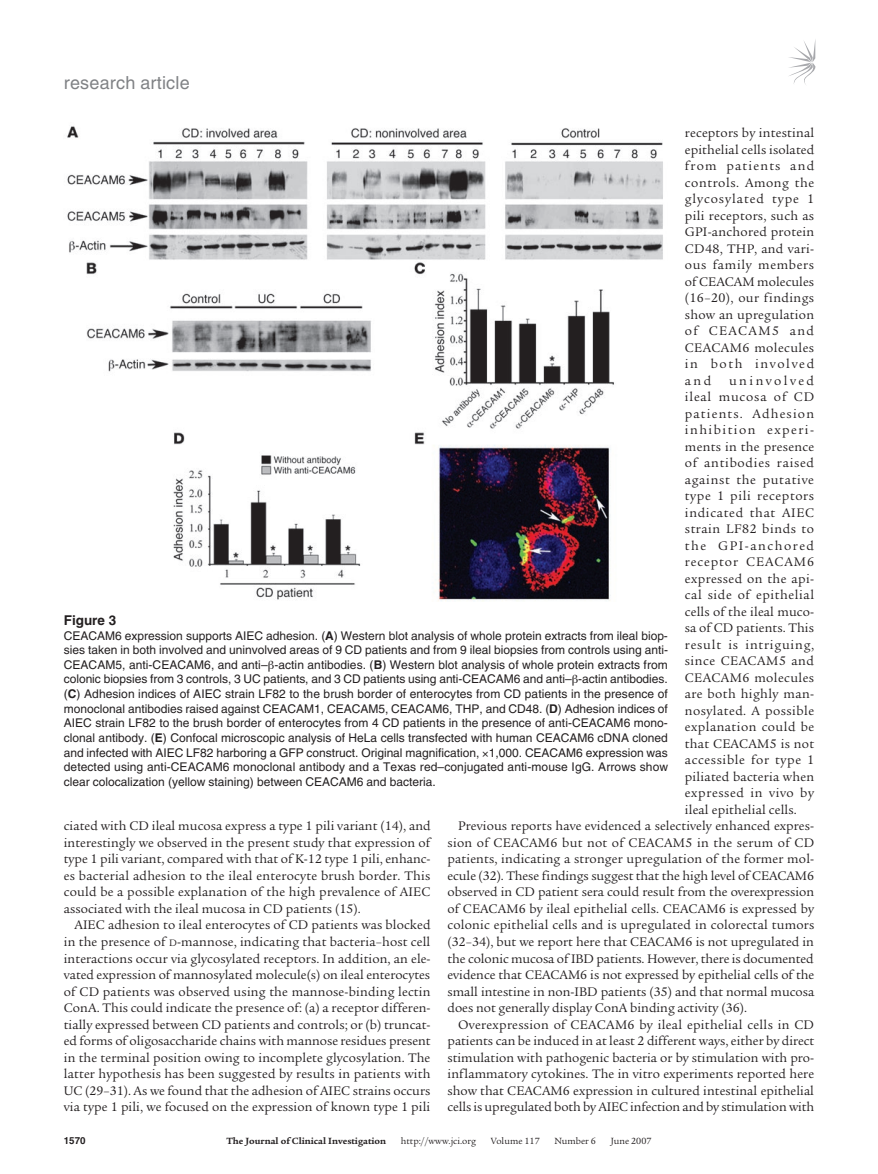
<style>
.page{position:relative;width:878px;height:1174px;background:#fff}
.page>*{position:absolute;margin:0;border:0;box-sizing:border-box;transform-origin:0 0}
.t1{font:18px "Helvetica LT Std";letter-spacing:.01em;color:#808285}
.t2{font:13.5px/16.5px "Legacy Serif Std";letter-spacing:.01em;color:#231f20;text-align:justify}
.t3{font:13.5px "Legacy Serif Std";letter-spacing:-.01em;color:#231f20}
.t4{font:13.5px "Legacy Serif Std";letter-spacing:.045em;color:#231f20}
.t5{font:13.5px "Legacy Serif Std";letter-spacing:.05em;color:#231f20}
.t6{font:13.5px "Legacy Serif Std";letter-spacing:.03em;color:#231f20}
.t7{font:13.5px "Legacy Serif Std";letter-spacing:.035em;color:#231f20}
.t8{font:13.5px "Legacy Serif Std";letter-spacing:.06em;color:#231f20}
.t9{font:13.5px "Legacy Serif Std";letter-spacing:.04em;color:#231f20}
.t10{font:13.5px "Legacy Serif Std";letter-spacing:.055em;color:#231f20}
.t11{font:13.5px "Legacy Serif Std";letter-spacing:.085em;color:#231f20}
.t12{font:13.5px "Legacy Serif Std";letter-spacing:.11em;color:#231f20}
.t13{font:13.5px "Legacy Serif Std";letter-spacing:.115em;color:#231f20}
.t14{font:13.5px "Legacy Serif Std";letter-spacing:.07em;color:#231f20}
.t15{font:13.5px "Legacy Serif Std";letter-spacing:.18em;color:#231f20}
.t16{font:700 13.5px "Helvetica LT Std";color:#231f20}
.t17{font:12px/14.7px "Helvetica LT Std";color:#231f20;text-align:justify}
.t18{font:9.75px "Legacy Serif Std";color:#231f20}
.t19{font:700 9.75px "Legacy Serif Std";color:#231f20}
.t20{font:700 9.75px "Helvetica LT Std";color:#231f20}
.s1{font-weight:700}
.s2{font-size:10.2px}
</style>
<div class="page">
<svg style="left:789px;top:41px;width:26px;height:44px"></svg>
<img style="left:67px;top:126px;width:596px;height:475px">
<h1 class="t1" style="left:64px;top:72px;width:127px">research article</h1>
<p class="t2" style="left:685px;top:125px;width:131px">receptors by intestinal epithelial cells isolated from patients and controls. Among the glycosylated type 1 pili receptors, such as GPI-anchored protein CD48, THP, and vari&shy;ous family members of CEACAM molecules (16–20), our findings show an upregulation of CEACAM5 and CEACAM6 molecules in both involved and</p>
<p class="t15" style="left:729px;top:373px;width:87px">uninvolved</p>
<p class="t8" style="left:685px;top:389px;width:131px">ileal mucosa of CD</p>
<p class="t11" style="left:685px;top:406px;width:131px">patients. Adhesion</p>
<p class="t12" style="left:685px;top:422px;width:131px">inhibition experi-</p>
<p class="t2" style="left:685px;top:438px;width:131px">ments in the presence</p>
<p class="t10" style="left:685px;top:455px;width:131px">of antibodies raised</p>
<p class="t5" style="left:685px;top:472px;width:131px">against the putative</p>
<p class="t4" style="left:685px;top:488px;width:131px">type 1 pili receptors</p>
<p class="t5" style="left:685px;top:505px;width:131px">indicated that AIEC</p>
<p class="t9" style="left:685px;top:521px;width:131px">strain LF82 binds to</p>
<p class="t13" style="left:685px;top:538px;width:131px">the GPI-anchored</p>
<p class="t14" style="left:685px;top:554px;width:131px">receptor CEACAM6</p>
<p class="t6" style="left:685px;top:571px;width:131px">expressed on the api-</p>
<p class="t4" style="left:685px;top:587px;width:131px">cal side of epithelial</p>
<p class="t2" style="left:685px;top:603px;width:131px">cells of the ileal muco-</p>
<p class="t2" style="left:685px;top:620px;width:131px">sa of CD patients. This</p>
<p class="t8" style="left:685px;top:637px;width:131px">result is intriguing,</p>
<p class="t9" style="left:685px;top:653px;width:131px">since CEACAM5 and</p>
<p class="t6" style="left:685px;top:670px;width:131px">CEACAM6 molecules</p>
<p class="t6" style="left:685px;top:686px;width:131px">are both highly man-</p>
<p class="t7" style="left:685px;top:703px;width:131px">nosylated. A possible</p>
<p class="t7" style="left:685px;top:719px;width:131px">explanation could be</p>
<p class="t2" style="left:685px;top:735px;width:131px">that CEACAM5 is not</p>
<p class="t4" style="left:685px;top:752px;width:131px">accessible for type 1</p>
<p class="t2" style="left:685px;top:768px;width:131px">piliated bacteria when</p>
<p class="t5" style="left:685px;top:785px;width:131px">expressed in vivo by</p>
<p class="t2" style="left:685px;top:801px;width:113px">ileal epithelial cells.</p>
<p class="t2" style="left:458px;top:818px;width:357px">Previous reports have evidenced a selectively enhanced expres-</p>
<p class="t2" style="left:447px;top:834px;width:368px">sion of CEACAM6 but not of CEACAM5 in the serum of CD</p>
<p class="t2" style="left:447px;top:851px;width:368px">patients, indicating a stronger upregulation of the former mol-</p>
<p class="t2" style="left:447px;top:867px;width:368px">ecule (32). These findings suggest that the high level of CEACAM6</p>
<p class="t2" style="left:447px;top:884px;width:368px">observed in CD patient sera could result from the overexpression</p>
<p class="t2" style="left:447px;top:900px;width:368px">of CEACAM6 by ileal epithelial cells. CEACAM6 is expressed by</p>
<p class="t2" style="left:447px;top:917px;width:368px">colonic epithelial cells and is upregulated in colorectal tumors</p>
<p class="t2" style="left:447px;top:933px;width:368px">(32–34), but we report here that CEACAM6 is not upregulated in</p>
<p class="t2" style="left:447px;top:950px;width:368px">the colonic mucosa of IBD patients. However, there is documented</p>
<p class="t2" style="left:447px;top:966px;width:368px">evidence that CEACAM6 is not expressed by epithelial cells of the</p>
<p class="t2" style="left:447px;top:983px;width:368px">small intestine in non-IBD patients (35) and that normal mucosa</p>
<p class="t2" style="left:447px;top:999px;width:301px">does not generally display ConA binding activity (36).</p>
<p class="t2" style="left:458px;top:1016px;width:357px">Overexpression of CEACAM6 by ileal epithelial cells in CD</p>
<p class="t2" style="left:447px;top:1032px;width:368px">patients can be induced in at least 2 different ways, either by direct</p>
<p class="t2" style="left:447px;top:1049px;width:368px">stimulation with pathogenic bacteria or by stimulation with pro-</p>
<p class="t2" style="left:447px;top:1065px;width:368px">inflammatory cytokines. The in vitro experiments reported here</p>
<p class="t2" style="left:447px;top:1082px;width:368px">show that CEACAM6 expression in cultured intestinal epithelial</p>
<p class="t3" style="left:447px;top:1099px;width:368px">cells is upregulated both by AIEC infection and by stimulation with</p>
<p class="t16" style="left:64px;top:612px;width:54px">Figure 3</p>
<p class="t17" style="left:64px;top:628px;width:605px">CEACAM6 expression supports AIEC adhesion. (<span class="s1">A</span>) Western blot analysis of whole protein extracts from ileal biop&shy;sies taken in both involved and uninvolved areas of 9 CD patients and from 9 ileal biopsies from controls using anti-CEACAM5, anti-CEACAM6, and anti– -actin antibodies. (<span class="s1">B</span>) Western blot analysis of whole protein extracts from colonic biopsies from 3 controls, 3 UC patients, and 3 CD patients using anti-CEACAM6 and anti– -actin antibodies. (<span class="s1">C</span>) Adhesion indices of AIEC strain LF82 to the brush border of enterocytes from CD patients in the presence of monoclonal antibodies raised against CEACAM1, CEACAM5, CEACAM6, THP, and CD48. (<span class="s1">D</span>) Adhesion indices of AIEC strain LF82 to the brush border of enterocytes from 4 CD patients in the presence of anti-CEACAM6 mono&shy;clonal antibody. (<span class="s1">E</span>) Confocal microscopic analysis of HeLa cells transfected with human CEACAM6 cDNA cloned and infected with AIEC LF82 harboring a GFP construct. Original magnification, 1,000. CEACAM6 expression was detected using anti-CEACAM6 monoclonal antibody and a Texas red–conjugated anti-mouse IgG. Arrows show clear colocalization (yellow staining) between CEACAM6 and bacteria.</p>
<p class="t2" style="left:64px;top:818px;width:368px">ciated with CD ileal mucosa express a type 1 pili variant (14), and interestingly we observed in the present study that expression of type 1 pili variant, compared with that of K-12 type 1 pili, enhanc&shy;es bacterial adhesion to the ileal enterocyte brush border. This could be a possible explanation of the high prevalence of AIEC associated with the ileal mucosa in CD patients (15).</p>
<p class="t2" style="left:64px;top:917px;width:368px;text-indent:11px">AIEC adhesion to ileal enterocytes of CD patients was blocked in the presence of <span class="s2">d</span>-mannose, indicating that bacteria–host cell interactions occur via glycosylated receptors. In addition, an ele&shy;vated expression of mannosylated molecule(s) on ileal enterocytes of CD patients was observed using the mannose-binding lectin ConA. This could indicate the presence of: (a) a receptor differen&shy;tially expressed between CD patients and controls; or (b) truncat&shy;ed forms of oligosaccharide chains with mannose residues present in the terminal position owing to incomplete glycosylation. The latter hypothesis has been suggested by results in patients with UC (29–31). As we found that the adhesion of AIEC strains occurs via type 1 pili, we focused on the expression of known type 1 pili</p>
<p class="t20" style="left:64px;top:1134px;width:23px">1570</p>
<p class="t19" style="left:226px;top:1135px;width:161px">The Journal of Clinical Investigation</p>
<p class="t18" style="left:401px;top:1135px;width:77px">http://www.jci.org</p>
<p class="t18" style="left:490px;top:1135px;width:50px">Volume 117</p>
<p class="t18" style="left:554px;top:1135px;width:43px">Number 6</p>
<p class="t18" style="left:610px;top:1135px;width:42px">June 2007</p>
</div>
